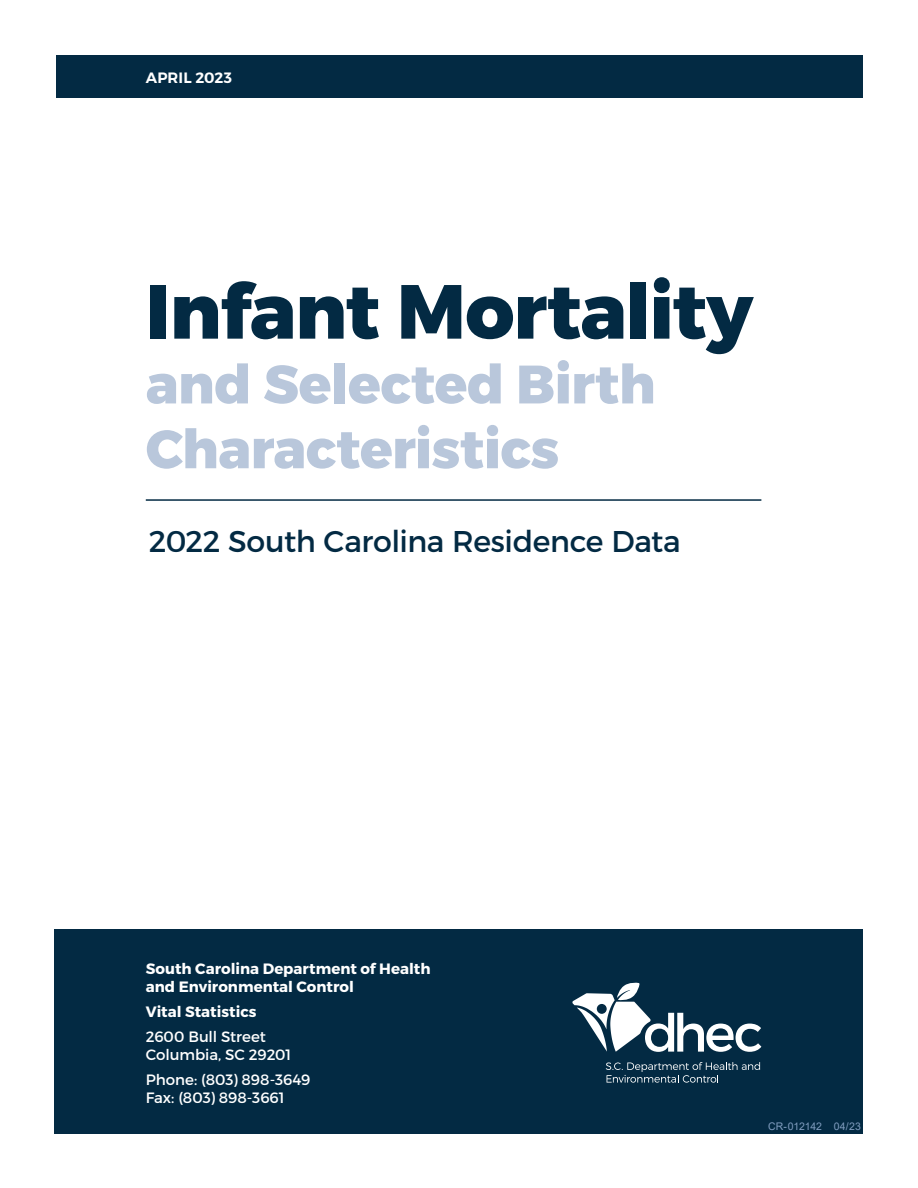
<style>
.page{position:relative;width:918px;height:1188px;background:#fff}
.page>*{position:absolute;margin:0;border:0;box-sizing:border-box;transform-origin:0 0}
.t1{font:800 76.5px "Montserrat";letter-spacing:-.015em;color:#032a43}
.t2{font:800 54px/64.8px "Montserrat";letter-spacing:-.01em;color:#b9c7db}
.t3{font:30px "Montserrat";letter-spacing:-.015em;color:#032a43}
.t4{font:700 15px/18px "Montserrat";color:#fff}
.t5{font:15px/18px "Montserrat";letter-spacing:-.005em;color:#fff}
.t6{font:600 15px "Montserrat";letter-spacing:.005em;color:#fff}
.t7{font:10.5px "Arial";letter-spacing:-.005em;color:#809dbf}
</style>
<div class="page">
<div style="left:55px;top:929px;width:808px;height:205px;background:#032a43"></div>
<svg style="left:572px;top:983px;width:189px;height:69px"></svg>
<svg style="left:606px;top:1062px;width:154px;height:21px"></svg>
<hr style="left:146px;top:499px;width:615px;height:2px;background:#032a43">
<div style="left:56px;top:55px;width:807px;height:43px;background:#032a43"></div>
<p class="t6" style="left:146px;top:69px;width:88px">APRIL 2023</p>
<h1 class="t1" style="left:146px;top:264px;width:609px">Infant Mortality</h1>
<h2 class="t2" style="left:146px;top:353px;width:511px">and Selected Birth<br>Characteristics</h2>
<h3 class="t3" style="left:149px;top:523px;width:533px">2022 South Carolina Residence Data</h3>
<p class="t4" style="left:146px;top:960px;width:286px">South Carolina Department of Health and Environmental Control</p>
<p class="t4" style="left:146px;top:1003px;width:112px">Vital Statistics</p>
<p class="t5" style="left:146px;top:1027px;width:147px">2600 Bull Street<br>Columbia, SC 29201</p>
<p class="t5" style="left:146px;top:1070px;width:166px">Phone: (803) 898-3649<br>Fax: (803) 898-3661</p>
<p class="t7" style="left:768px;top:1119px;width:94px">CR-012142 04/23</p>
</div>
